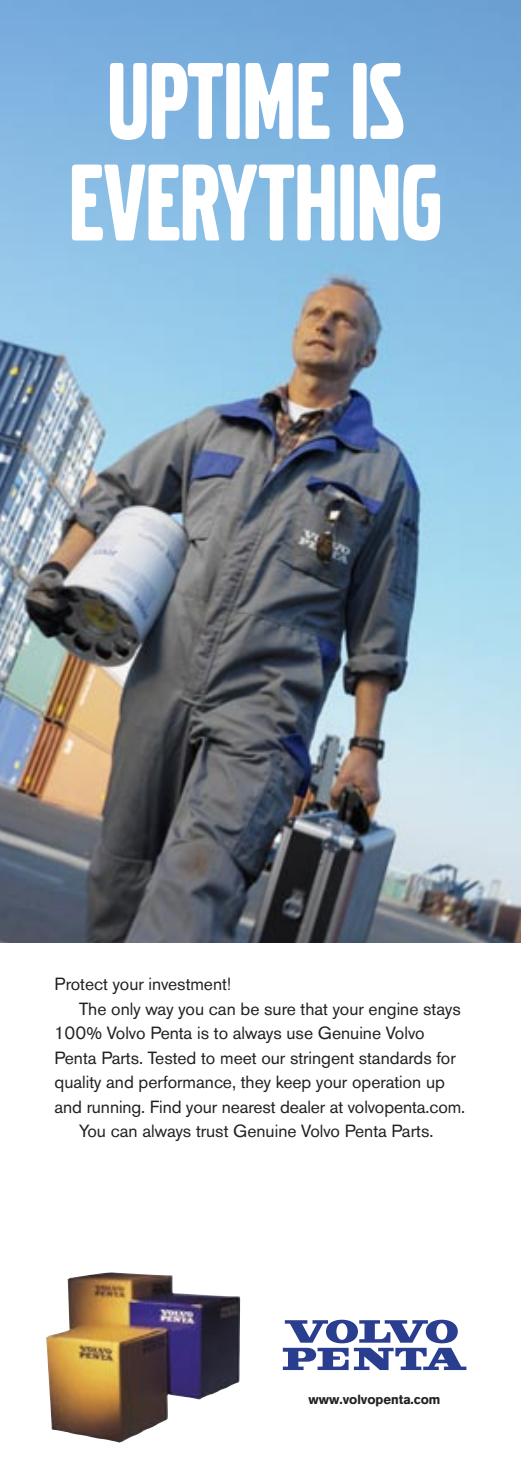
<style>
.page{position:relative;width:521px;height:1474px;background:#fff}
.page>*{position:absolute;margin:0;border:0;box-sizing:border-box;transform-origin:0 0}
.t1{font:113.75px/101.5px "Volvo Broad Pro";color:#fff;text-align:center}
.Bröd_indrag{font:17.5px/24.5px "Volvo Sans Pro";color:#212125}
.Bröd{font:17.5px "Volvo Sans Pro";color:#212125}
.Bröd_indrag-2{font:700 13.12px "Volvo Sans Pro";color:#212125}
</style>
<div class="page">
<img style="left:0;top:0;width:521px;height:943px">
<img style="left:46px;top:1272px;width:194px;height:170px">
<svg style="left:283px;top:1319px;width:183px;height:50px"></svg>
<p class="t1" style="left:69px;top:52px;width:374px">UPTIME IS<br>EVERYTHING</p>
<p class="Bröd" style="left:55px;top:973px;width:179px">Protect your investment!</p>
<p class="Bröd_indrag" style="left:55px;top:996px;width:412px;text-indent:24px">The only way you can be sure that your engine stays 100% Volvo Penta is to always use Genuine Volvo Penta Parts. Tested to meet our stringent standards for quality and performance, they keep your operation up and running. Find your nearest dealer at volvopenta.com.</p>
<p class="Bröd_indrag" style="left:79px;top:1118px;width:356px">You can always trust Genuine Volvo Penta Parts.</p>
<p class="Bröd_indrag-2" style="left:308px;top:1391px;width:134px">www.volvopenta.com</p>
</div>
